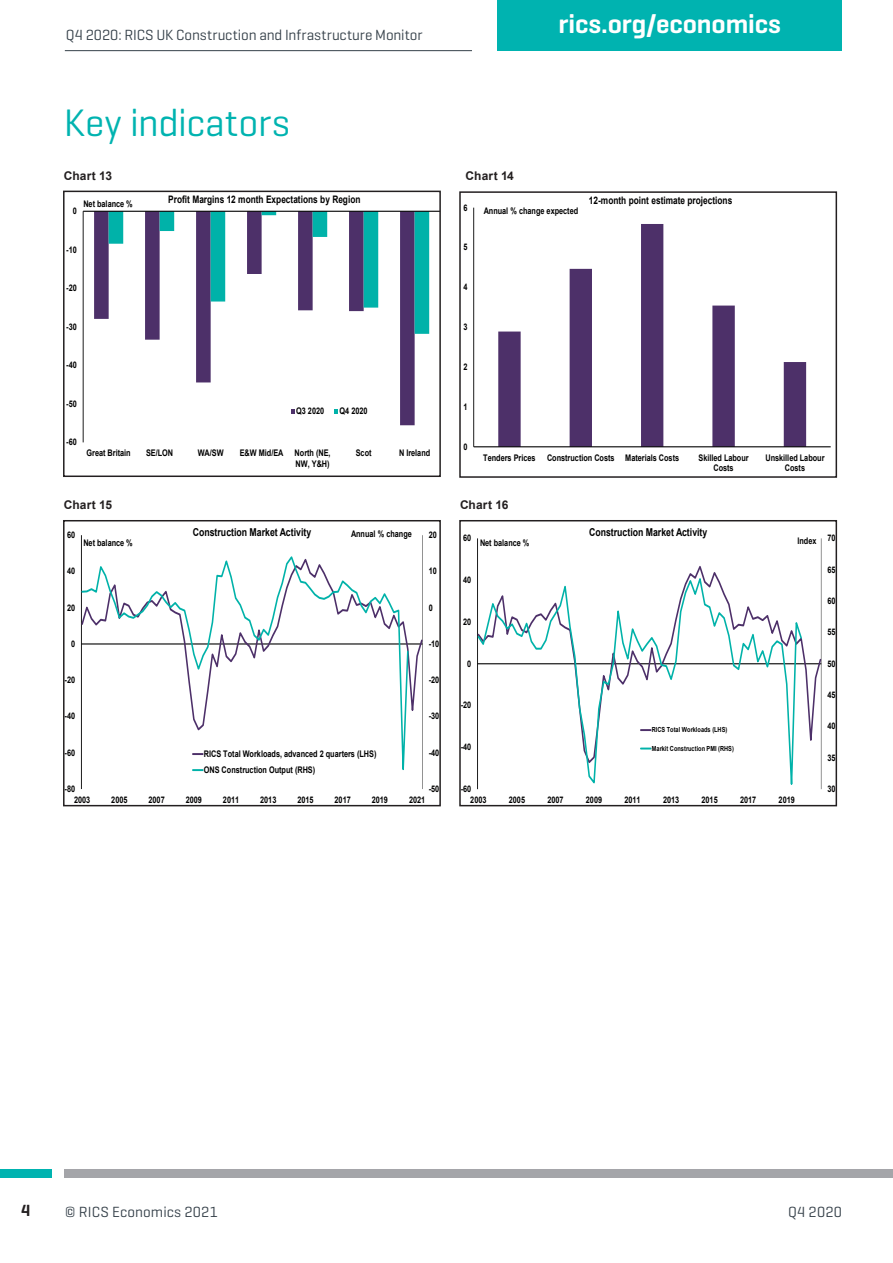
<style>
.page{position:relative;width:893px;height:1263px;background:#fff}
.page>*{position:absolute;margin:0;border:0;box-sizing:border-box;transform-origin:0 0}
.Main_Header{font:39px "Geogrotesque";letter-spacing:.005em;color:#00b3b0}
.t1{font:600 27px "Geogrotesque";letter-spacing:-.005em;color:#fff}
.t2{font:600 16.5px "Geogrotesque";color:#231f20}
.t3{font:15px "Geogrotesque";letter-spacing:.005em;color:#36414a}
.Chart_description_te{font:700 12px "Arial";letter-spacing:.01em;color:#231f20}
.t4{font:700 10.95px "Arial";color:#000;scale:.8 1}
.t5{font:700 10.8px "Arial";color:#000;scale:.8 1}
.t6{font:700 10.35px "Arial";color:#000;scale:.8 1}
.t7{font:700 9.15px/10.5px "Arial";color:#000;text-align:center;scale:.8 1}
.t8{font:700 7.05px "Arial";color:#000;scale:.8 1}
</style>
<div class="page">
<div style="left:497px;top:0;width:345px;height:51px;background:#00b3b0"></div>
<hr style="left:65px;top:50px;width:407px;height:1px;background:#36414a">
<div style="left:0;top:1169px;width:51px;height:9px;background:#00b3b0"></div>
<div style="left:64px;top:1169px;width:829px;height:9px;background:#a4a5a9"></div>
<svg style="left:94px;top:212px;width:321px;height:213px"></svg>
<svg style="left:109px;top:212px;width:320px;height:122px"></svg>
<hr style="left:83px;top:211px;width:1px;height:231px;background:#000">
<hr style="left:83px;top:211px;width:357px;height:1px;background:#000">
<svg style="left:291px;top:409px;width:4px;height:5px"></svg>
<svg style="left:334px;top:409px;width:4px;height:5px"></svg>
<div style="left:63px;top:191px;width:378px;height:286px;border:2px solid #231f20"></div>
<hr style="left:422px;top:535px;width:1px;height:254px;background:#868686">
<hr style="left:81px;top:535px;width:1px;height:254px;background:#000">
<svg style="left:409px;top:555px;width:14px;height:177px"></svg>
<svg style="left:81px;top:554px;width:328px;height:235px"></svg>
<svg style="left:193px;top:753px;width:10px;height:2px"></svg>
<svg style="left:193px;top:769px;width:10px;height:2px"></svg>
<div style="left:63px;top:520px;width:378px;height:286px;border:2px solid #231f20"></div>
<svg style="left:498px;top:224px;width:308px;height:223px"></svg>
<hr style="left:473px;top:208px;width:1px;height:239px;background:#000">
<hr style="left:474px;top:447px;width:357px;height:1px;background:#000">
<div style="left:459px;top:191px;width:378px;height:287px;border:2px solid #231f20"></div>
<hr style="left:821px;top:538px;width:1px;height:251px;background:#868686">
<hr style="left:477px;top:538px;width:1px;height:251px;background:#000">
<svg style="left:697px;top:562px;width:125px;height:203px"></svg>
<svg style="left:478px;top:572px;width:325px;height:213px"></svg>
<svg style="left:641px;top:729px;width:10px;height:2px"></svg>
<div style="left:459px;top:520px;width:378px;height:286px;border:2px solid #231f20"></div>
<h3 class="t3" style="left:66px;top:25px;width:358px">Q4 2020: RICS UK Construction and Infrastructure Monitor</h3>
<h2 class="t1" style="left:559px;top:7px;width:224px">rics.org/economics</h2>
<p class="Main_Header" style="left:64px;top:98px;width:228px">Key indicators</p>
<p class="Chart_description_te" style="left:64px;top:167px;width:50px">Chart 13</p>
<p class="Chart_description_te" style="left:466px;top:167px;width:50px">Chart 14</p>
<p class="t7" style="left:83px;top:199px;width:63px">Net balance %</p>
<p class="t6" style="left:168px;top:192px;width:242px">Profit Margins 12 month Expectations by Region</p>
<p class="t7" style="left:73px;top:206px;width:7px">0</p>
<p class="t7" style="left:463px;top:202px;width:7px">6</p>
<p class="t7" style="left:484px;top:205px;width:119px">Annual % change expected</p>
<p class="t6" style="left:589px;top:193px;width:181px">12-month point estimate projections</p>
<p class="t7" style="left:66px;top:244px;width:15px">-10</p>
<p class="t7" style="left:463px;top:242px;width:7px">5</p>
<p class="t7" style="left:66px;top:283px;width:15px">-20</p>
<p class="t7" style="left:463px;top:282px;width:7px">4</p>
<p class="t7" style="left:66px;top:321px;width:15px">-30</p>
<p class="t7" style="left:463px;top:322px;width:7px">3</p>
<p class="t7" style="left:66px;top:360px;width:15px">-40</p>
<p class="t7" style="left:463px;top:362px;width:7px">2</p>
<p class="t7" style="left:66px;top:398px;width:15px">-50</p>
<p class="t7" style="left:296px;top:406px;width:37px">Q3 2020</p>
<p class="t7" style="left:340px;top:406px;width:37px">Q4 2020</p>
<p class="t7" style="left:463px;top:401px;width:7px">1</p>
<p class="t7" style="left:66px;top:437px;width:15px">-60</p>
<p class="t7" style="left:87px;top:448px;width:57px">Great Britain</p>
<p class="t7" style="left:146px;top:448px;width:35px">SE/LON</p>
<p class="t7" style="left:198px;top:448px;width:34px">WA/SW</p>
<p class="t7" style="left:240px;top:448px;width:115px;text-align:right">E&amp;W Mid/EA North (NE,<br>NW, Y&amp;H)</p>
<p class="t7" style="left:356px;top:448px;width:21px">Scot</p>
<p class="t7" style="left:399px;top:448px;width:41px">N Ireland</p>
<p class="t7" style="left:463px;top:441px;width:7px">0</p>
<p class="t7" style="left:483px;top:452px;width:67px">Tenders Prices</p>
<p class="t7" style="left:547px;top:452px;width:167px">Construction Costs Materials Costs</p>
<p class="t7" style="left:698px;top:452px;width:64px">Skilled Labour<br>Costs</p>
<p class="t7" style="left:765px;top:452px;width:75px">Unskilled Labour<br>Costs</p>
<p class="Chart_description_te" style="left:64px;top:497px;width:50px">Chart 15</p>
<p class="Chart_description_te" style="left:460px;top:496px;width:50px">Chart 16</p>
<p class="t7" style="left:67px;top:530px;width:12px">60</p>
<p class="t7" style="left:83px;top:538px;width:63px">Net balance %</p>
<p class="t4" style="left:193px;top:524px;width:150px">Construction Market Activity</p>
<p class="t7" style="left:351px;top:528px;width:77px">Annual % change</p>
<p class="t7" style="left:429px;top:530px;width:12px">20</p>
<p class="t7" style="left:463px;top:533px;width:12px">60</p>
<p class="t5" style="left:589px;top:524px;width:149px">Construction Market Activity</p>
<p class="t7" style="left:480px;top:537px;width:63px">Net balance %</p>
<p class="t7" style="left:797px;top:535px;width:25px">Index</p>
<p class="t7" style="left:827px;top:533px;width:12px">70</p>
<p class="t7" style="left:67px;top:566px;width:12px">40</p>
<p class="t7" style="left:429px;top:566px;width:12px">10</p>
<p class="t7" style="left:827px;top:564px;width:12px">65</p>
<p class="t7" style="left:463px;top:575px;width:12px">40</p>
<p class="t7" style="left:67px;top:602px;width:12px">20</p>
<p class="t7" style="left:429px;top:602px;width:7px">0</p>
<p class="t7" style="left:827px;top:596px;width:12px">60</p>
<p class="t7" style="left:463px;top:616px;width:12px">20</p>
<p class="t7" style="left:827px;top:627px;width:12px">55</p>
<p class="t7" style="left:71px;top:638px;width:7px">0</p>
<p class="t7" style="left:429px;top:638px;width:15px">-10</p>
<p class="t7" style="left:467px;top:658px;width:7px">0</p>
<p class="t7" style="left:827px;top:658px;width:12px">50</p>
<p class="t7" style="left:65px;top:675px;width:15px">-20</p>
<p class="t7" style="left:429px;top:675px;width:15px">-20</p>
<p class="t7" style="left:827px;top:690px;width:12px">45</p>
<p class="t7" style="left:461px;top:700px;width:15px">-20</p>
<p class="t7" style="left:65px;top:711px;width:15px">-40</p>
<p class="t7" style="left:429px;top:711px;width:15px">-30</p>
<p class="t7" style="left:65px;top:747px;width:15px">-60</p>
<p class="t7" style="left:204px;top:746px;width:217px;line-height:16px;text-align:left">RICS Total Workloads, advanced 2 quarters (LHS)<br>ONS Construction Output (RHS)</p>
<p class="t7" style="left:429px;top:747px;width:15px">-40</p>
<p class="t7" style="left:461px;top:742px;width:15px">-40</p>
<p class="t8" style="left:652px;top:725px;width:96px">RICS Total Workloads (LHS)</p>
<p class="t8" style="left:652px;top:743px;width:104px">Markit Construction PMI (RHS)</p>
<p class="t7" style="left:827px;top:721px;width:12px">40</p>
<p class="t7" style="left:827px;top:752px;width:12px">35</p>
<p class="t7" style="left:65px;top:784px;width:15px">-80</p>
<p class="t7" style="left:429px;top:784px;width:15px">-50</p>
<p class="t7" style="left:461px;top:784px;width:15px">-60</p>
<p class="t7" style="left:827px;top:784px;width:12px">30</p>
<p class="t7" style="left:74px;top:794px;width:22px">2003</p>
<p class="t7" style="left:111px;top:794px;width:22px">2005</p>
<p class="t7" style="left:149px;top:794px;width:22px">2007</p>
<p class="t7" style="left:186px;top:794px;width:22px">2009</p>
<p class="t7" style="left:223px;top:794px;width:22px">2011</p>
<p class="t7" style="left:260px;top:794px;width:22px">2013</p>
<p class="t7" style="left:297px;top:794px;width:22px">2015</p>
<p class="t7" style="left:335px;top:794px;width:22px">2017</p>
<p class="t7" style="left:372px;top:794px;width:22px">2019</p>
<p class="t7" style="left:409px;top:794px;width:22px">2021</p>
<p class="t7" style="left:470px;top:794px;width:22px">2003</p>
<p class="t7" style="left:509px;top:794px;width:22px">2005</p>
<p class="t7" style="left:547px;top:794px;width:22px">2007</p>
<p class="t7" style="left:586px;top:794px;width:22px">2009</p>
<p class="t7" style="left:624px;top:794px;width:22px">2011</p>
<p class="t7" style="left:663px;top:794px;width:22px">2013</p>
<p class="t7" style="left:701px;top:794px;width:22px">2015</p>
<p class="t7" style="left:740px;top:794px;width:22px">2017</p>
<p class="t7" style="left:779px;top:794px;width:22px">2019</p>
<h3 class="t2" style="left:21px;top:1200px;width:11px">4</h3>
<h3 class="t3" style="left:65px;top:1202px;width:154px">© RICS Economics 2021</h3>
<h3 class="t3" style="left:788px;top:1202px;width:55px">Q4 2020</h3>
</div>
